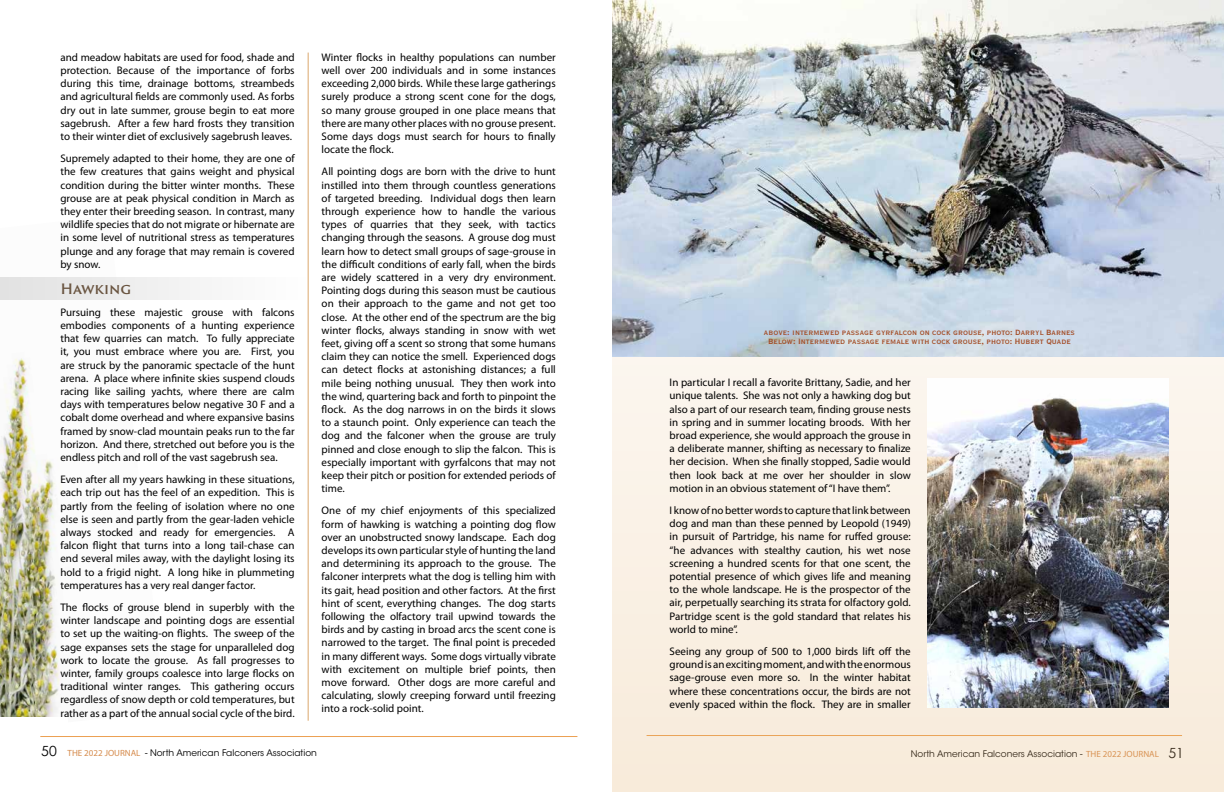
<style>
.page{position:relative;width:1224px;height:792px;background:#fff}
.page>*{position:absolute;margin:0;border:0;box-sizing:border-box;transform-origin:0 0}
.t1{font:600 14px "Trajan Sans Pro";letter-spacing:-.005em;color:#6a5541}
.t2{font:11px/13.2px "Myriad Pro";color:#000;text-align:justify}
.t3{font:10px/9px "Copperplate Gothic Std 30 BC";color:#a34b24;text-align:center}
.t4{font:9px "ITC Avant Garde Std";color:#000}
.t5{font:9px "Myriad Pro";color:#d68c4e}
.s1{font-family:"Century Gothic";font-size:14px;color:#000}
.s2{font-family:"Myriad Pro";color:#d68c4e}
.s3{font-family:"Century Gothic";font-size:14px}
</style>
<div class="page">
<hr style="left:40px;top:736px;width:537px;height:1px;background:#eca052">
<img style="left:0;top:358px;width:61px;height:359px">
<div style="left:0;top:277px;width:306px;height:23px;background:linear-gradient(to right,#e1e1e1,#fefefe)"></div>
<div style="left:612px;top:0;width:612px;height:792px;background:#f9f0e3"></div>
<img style="left:612px;top:0;width:612px;height:356px">
<img style="left:927px;top:378px;width:242px;height:330px">
<hr style="left:308px;top:53px;width:1px;height:668px;background:#dca86d">
<p class="t2" style="left:60px;top:50px;width:236px">and meadow habitats are used for food, shade and protection. Because of the importance of forbs during this time, drainage bottoms, streambeds and agricultural fields are commonly used. As forbs dry out in late summer, grouse begin to eat more sagebrush. After a few hard frosts they transition to their winter diet of exclusively sagebrush leaves.</p>
<p class="t2" style="left:60px;top:152px;width:236px">Supremely adapted to their home, they are one of the few creatures that gains weight and physical condition during the bitter winter months. These grouse are at peak physical condition in March as they enter their breeding season. In contrast, many wildlife species that do not migrate or hibernate are in some level of nutritional stress as temperatures plunge and any forage that may remain is covered by snow.</p>
<p class="t1" style="left:60px;top:278px;width:72px">Hawking</p>
<p class="t2" style="left:60px;top:305px;width:236px">Pursuing these majestic grouse with falcons embodies components of a hunting experience that few quarries can match. To fully appreciate it, you must embrace where you are. First, you are struck by the panoramic spectacle of the hunt arena. A place where infinite skies suspend clouds racing like sailing yachts, where there are calm days with temperatures below negative 30 F and a cobalt dome overhead and where expansive basins framed by snow-clad mountain peaks run to the far horizon. And there, stretched out before you is the endless pitch and roll of the vast sagebrush sea.</p>
<p class="t2" style="left:60px;top:473px;width:236px">Even after all my years hawking in these situations, each trip out has the feel of an expedition. This is partly from the feeling of isolation where no one else is seen and partly from the gear-laden vehicle always stocked and ready for emergencies. A falcon flight that turns into a long tail-chase can end several miles away, with the daylight losing its hold to a frigid night. A long hike in plummeting temperatures has a very real danger factor.</p>
<p class="t2" style="left:60px;top:601px;width:236px">The flocks of grouse blend in superbly with the winter landscape and pointing dogs are essential to set up the waiting-on flights. The sweep of the sage expanses sets the stage for unparalleled dog work to locate the grouse. As fall progresses to winter, family groups coalesce into large flocks on traditional winter ranges. This gathering occurs regardless of snow depth or cold temperatures, but rather as a part of the annual social cycle of the bird.</p>
<p class="t2" style="left:322px;top:50px;width:236px">Winter flocks in healthy populations can number well over 200 individuals and in some instances exceeding 2,000 birds. While these large gatherings surely produce a strong scent cone for the dogs, so many grouse grouped in one place means that there are many other places with no grouse present.<br>Some days dogs must search for hours to finally locate the flock.</p>
<p class="t2" style="left:322px;top:165px;width:236px">All pointing dogs are born with the drive to hunt instilled into them through countless generations of targeted breeding. Individual dogs then learn through experience how to handle the various types of quarries that they seek, with tactics changing through the seasons. A grouse dog must learn how to detect small groups of sage-grouse in the difficult conditions of early fall, when the birds are widely scattered in a very dry environment.<br>Pointing dogs during this season must be cautious on their approach to the game and not get too close. At the other end of the spectrum are the big winter flocks, always standing in snow with wet feet, giving off a scent so strong that some humans claim they can notice the smell. Experienced dogs can detect flocks at astonishing distances; a full mile being nothing unusual. They then work into the wind, quartering back and forth to pinpoint the flock. As the dog narrows in on the birds it slows to a staunch point. Only experience can teach the dog and the falconer when the grouse are truly pinned and close enough to slip the falcon. This is especially important with gyrfalcons that may not keep their pitch or position for extended periods of time.</p>
<p class="t2" style="left:322px;top:504px;width:236px">One of my chief enjoyments of this specialized form of hawking is watching a pointing dog flow over an unobstructed snowy landscape. Each dog develops its own particular style of hunting the land and determining its approach to the grouse. The falconer interprets what the dog is telling him with its gait, head position and other factors. At the first hint of scent, everything changes. The dog starts following the olfactory trail upwind towards the birds and by casting in broad arcs the scent cone is narrowed to the target. The final point is preceded in many different ways. Some dogs virtually vibrate with excitement on multiple brief points, then move forward. Other dogs are more careful and calculating, slowly creeping forward until freezing into a rock-solid point.</p>
<p class="t3" style="left:764px;top:328px;width:313px">above: intermewed passage gyrfalcon on cock grouse, photo: Darryl Barnes<br>Below: Intermewed passage female with cock grouse, photo: Hubert Quade</p>
<p class="t2" style="left:670px;top:376px;width:243px">In particular I recall a favorite Brittany, Sadie, and her unique talents. She was not only a hawking dog but also a part of our research team, finding grouse nests in spring and in summer locating broods. With her broad experience, she would approach the grouse in a deliberate manner, shifting as necessary to finalize her decision. When she finally stopped, Sadie would then look back at me over her shoulder in slow motion in an obvious statement of “I have them”.</p>
<p class="t2" style="left:670px;top:504px;width:243px">I know of no better words to capture that link between dog and man than these penned by Leopold (1949) in pursuit of Partridge, his name for ruffed grouse: “he advances with stealthy caution, his wet nose screening a hundred scents for that one scent, the potential presence of which gives life and meaning to the whole landscape. He is the prospector of the air, perpetually searching its strata for olfactory gold.<br>Partridge scent is the gold standard that relates his world to mine”.</p>
<p class="t2" style="left:670px;top:645px;width:243px">Seeing any group of 500 to 1,000 birds lift off the ground is an exciting moment, and with the enormous sage-grouse even more so. In the winter habitat where these concentrations occur, the birds are not evenly spaced within the flock. They are in smaller</p>
<p class="t5" style="left:41px;top:748px;width:101px"><span class="s1">50</span> THE 2022 JOURNAL</p>
<p class="t4" style="left:145px;top:748px;width:173px">- North American Falconers Association</p>
<p class="t4" style="left:911px;top:748px;width:275px">North American Falconers Association - <span class="s2">THE 2022 JOURNAL</span> <span class="s3">51</span></p>
</div>
